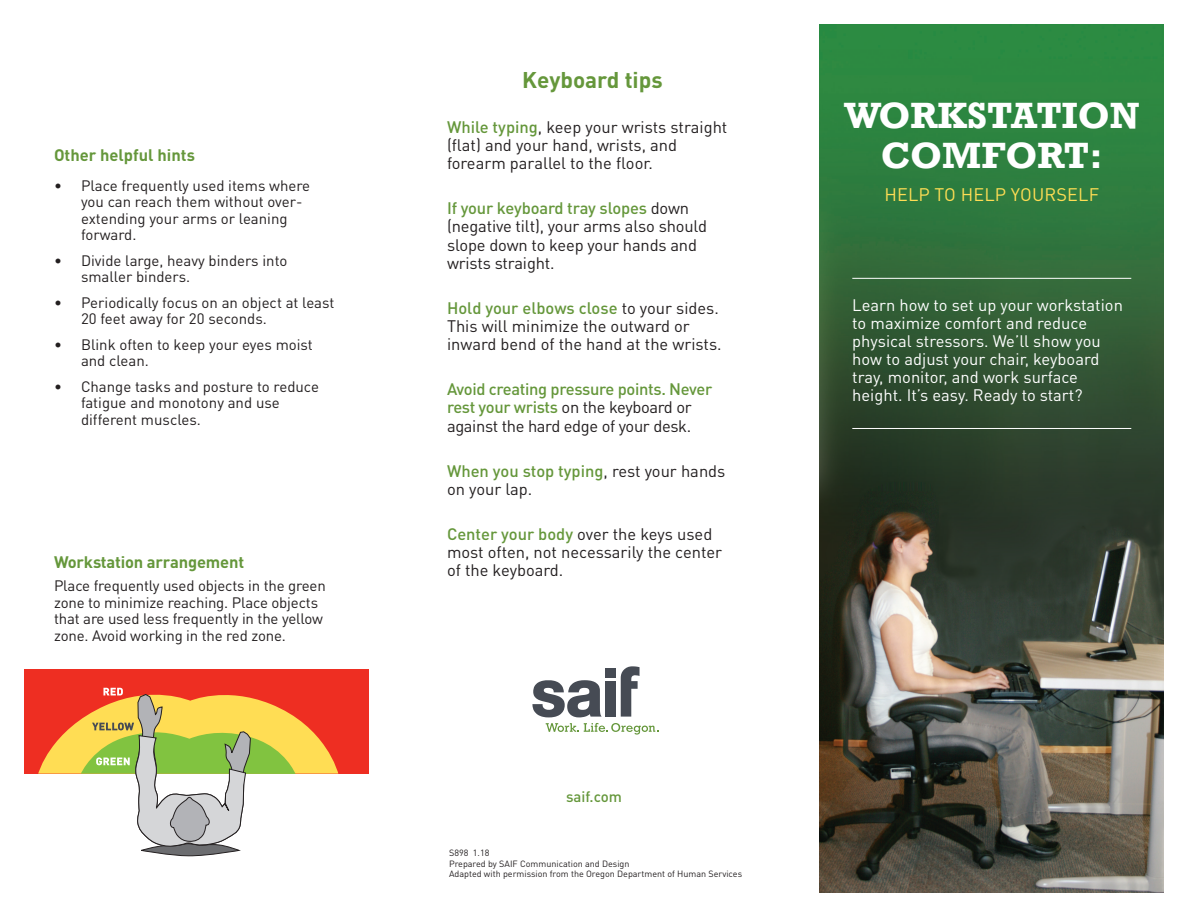
<style>
.page{position:relative;width:1188px;height:918px;background:#fff}
.page>*{position:absolute;margin:0;border:0;box-sizing:border-box;transform-origin:0 0}
.Heading_2__Char{font:700 37.5px "Rockwell";color:#fff}
.Heading_2__Char-2{font:700 22.5px "DINOT";color:#65973b}
.Heading_2__Char-3{font:18px "DINOT";letter-spacing:.01em;color:#ffdd54}
.t1{font:16.5px/18.1px "DINOT";color:#231f20}
.t2{font:16.5px/18px "DINOT";color:#fff}
.t3{font:500 16.5px/18.1px "DINOT";letter-spacing:-.02em;color:#65973b}
.Heading_2__Char-4{font:700 16.5px "DINOT";letter-spacing:-.01em;color:#65973b}
.t4{font:15px/16.5px "DINOT";color:#231f20}
.t5{font:500 15px "DINOT";color:#65973b}
.t6{font:9px "DINOT";color:#231f20}
.s1{font-weight:500;color:#65973b}
.s2{font-weight:400;color:#231f20}
</style>
<div class="page">
<img style="left:820px;top:24px;width:344px;height:868px">
<hr style="left:852px;top:278px;width:279px;height:1px;background:#fff">
<hr style="left:852px;top:428px;width:279px;height:1px;background:#fff">
<div style="left:24px;top:669px;width:345px;height:105px;background:#ee2e22"></div>
<svg style="left:38px;top:687px;width:300px;height:169px"></svg>
<div style="left:605px;top:681px;width:11px;height:36px;background:#464b54"></div>
<div style="left:605px;top:668px;width:11px;height:9px;background:#464b54"></div>
<svg style="left:532px;top:680px;width:70px;height:37px"></svg>
<svg style="left:621px;top:666px;width:19px;height:51px"></svg>
<svg style="left:546px;top:723px;width:112px;height:12px"></svg>
<p class="Heading_2__Char-4" style="left:54px;top:144px;width:142px">Other helpful hints</p>
<p class="t4" style="left:81px;top:176px;width:231px;text-indent:-27px">• Place frequently used items where you can reach them without over&shy;extending your arms or leaning forward.</p>
<p class="t4" style="left:81px;top:251px;width:208px;text-indent:-27px">• Divide large, heavy binders into smaller binders.</p>
<p class="t4" style="left:81px;top:293px;width:255px;text-indent:-27px">• Periodically focus on an object at least<br>20 feet away for 20 seconds.</p>
<p class="t4" style="left:81px;top:335px;width:233px;text-indent:-27px">• Blink often to keep your eyes moist and clean.</p>
<p class="t4" style="left:81px;top:377px;width:240px;text-indent:-27px">• Change tasks and posture to reduce fatigue and monotony and use different muscles.</p>
<p class="Heading_2__Char-4" style="left:54px;top:551px;width:192px">Workstation arrangement</p>
<p class="t4" style="left:54px;top:577px;width:273px">Place frequently used objects in the green zone to minimize reaching. Place objects that are used less frequently in the yellow zone. Avoid working in the red zone.</p>
<p class="Heading_2__Char-2" style="left:522px;top:64px;width:142px">Keyboard tips</p>
<p class="t1" style="left:447px;top:117px;width:282px"><span class="s1">While typing</span>, keep your wrists straight (flat) and your hand, wrists, and forearm parallel to the floor.</p>
<p class="t1" style="left:447px;top:199px;width:262px"><span class="s1">If your keyboard tray slopes</span> down (negative tilt), your arms also should slope down to keep your hands and wrists straight.</p>
<p class="t1" style="left:447px;top:298px;width:276px"><span class="s1">Hold your elbows close</span> to your sides.<br>This will minimize the outward or inward bend of the hand at the wrists.</p>
<p class="t3" style="left:447px;top:380px;width:267px">Avoid creating pressure points. Never rest your wrists <span class="s2">on the keyboard or against the hard edge of your desk.</span></p>
<p class="t1" style="left:447px;top:461px;width:280px"><span class="s1">When you stop typing</span>, rest your hands on your lap.</p>
<p class="t1" style="left:447px;top:524px;width:277px"><span class="s1">Center your body</span> over the keys used most often, not necessarily the center of the keyboard.</p>
<p class="t5" style="left:566px;top:786px;width:57px">saif.com</p>
<p class="t6" style="left:449px;top:847px;width:42px">S898 1.18</p>
<p class="t6" style="left:449px;top:857px;width:182px">Prepared by SAIF Communication and Design</p>
<p class="t6" style="left:449px;top:868px;width:295px">Adapted with permission from the Oregon Department of Human Services</p>
<p class="Heading_2__Char" style="left:844px;top:93px;width:297px">WORKSTATION</p>
<p class="Heading_2__Char" style="left:881px;top:132px;width:223px">COMFORT:</p>
<p class="Heading_2__Char-3" style="left:884px;top:182px;width:216px">HELP TO HELP YOURSELF</p>
<p class="t2" style="left:852px;top:295px;width:272px">Learn how to set up your workstation to maximize comfort and reduce physical stressors. We’ll show you how to adjust your chair, keyboard tray, monitor, and work surface height. It’s easy. Ready to start?</p>
</div>
